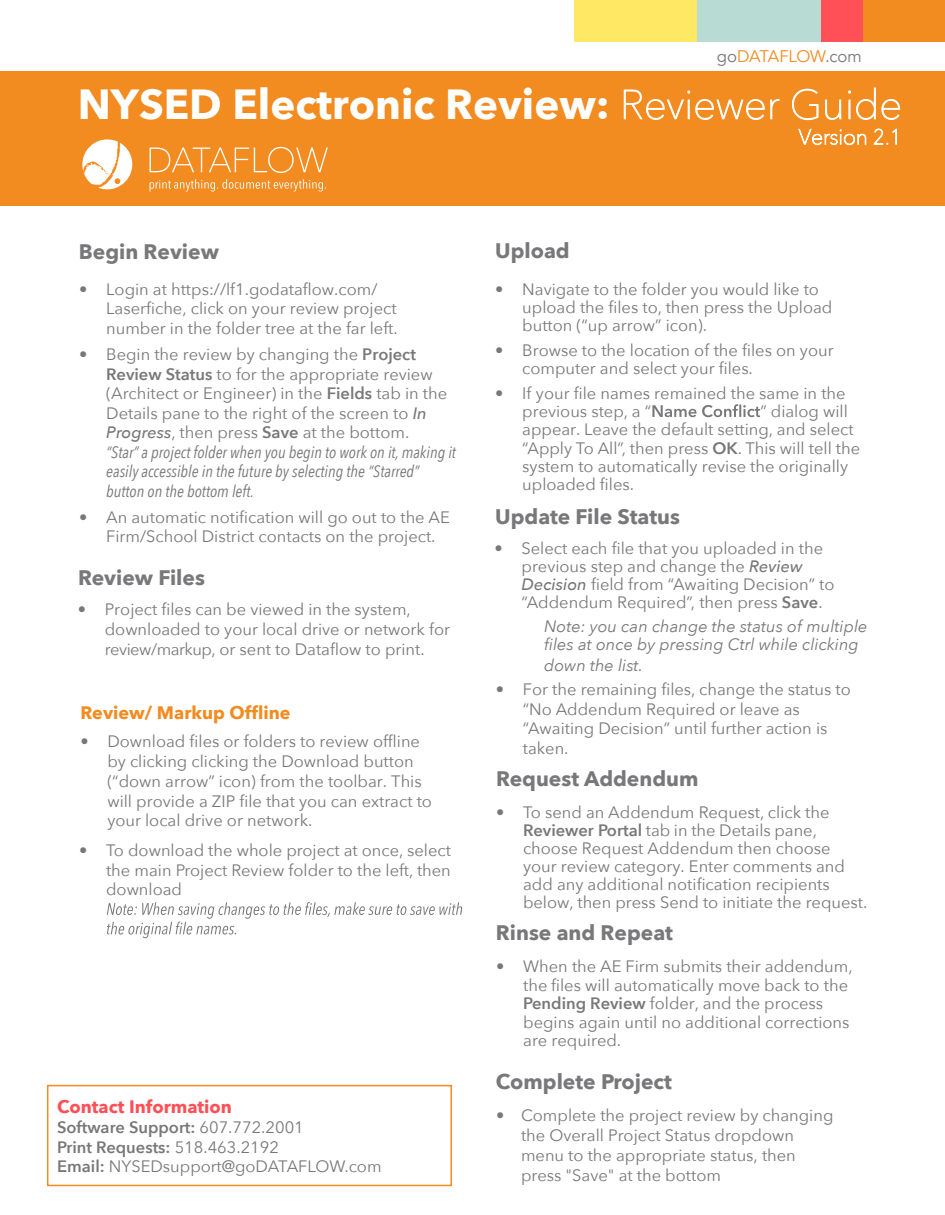
<style>
.page{position:relative;width:945px;height:1215px;background:#fff}
.page>*{position:absolute;margin:0;border:0;box-sizing:border-box;transform-origin:0 0}
.t1{font:700 42px "Avenir Next";color:#fff}
.t2{font:700 21px "Avenir Next";color:#787779}
.t3{font:700 18px "Avenir Next";color:#f28b20}
.t4{font:700 18px "Avenir Next";color:#ff5057}
.t5{font:16.8px "Avenir";letter-spacing:-.01em;color:#f28b20}
.t6{font:16.5px/19.5px "Avenir Next";color:#787779}
.t7{font:italic 16.5px/19.5px "Avenir Next Condensed";color:#787779}
.t8{font:italic 16.5px/18px "Avenir Next";color:#787779}
.s1{color:#787779}
.s2{font-weight:200;font-size:40.5px}
.s3{font-weight:600}
.s4{font-weight:500;font-style:italic}
</style>
<div class="page">
<div style="left:574px;top:0;width:124px;height:41px;background:#ffe964"></div>
<div style="left:698px;top:0;width:123px;height:41px;background:#b8dbd3"></div>
<div style="left:863px;top:0;width:82px;height:41px;background:#f28b20"></div>
<div style="left:821px;top:0;width:42px;height:41px;background:#ff5057"></div>
<div style="left:0;top:71px;width:945px;height:135px;background:#f28b20"></div>
<svg style="left:798px;top:128px;width:99px;height:18px"></svg>
<svg style="left:623px;top:89px;width:157px;height:31px"></svg>
<svg style="left:792px;top:87px;width:109px;height:34px"></svg>
<svg style="left:107px;top:902px;width:355px;height:36px"></svg>
<svg style="left:652px;top:404px;width:108px;height:13px"></svg>
<div style="left:47px;top:1085px;width:405px;height:101px;border:2px solid #f28b20"></div>
<svg style="left:150px;top:179px;width:176px;height:13px"></svg>
<svg style="left:150px;top:147px;width:178px;height:26px"></svg>
<svg style="left:82px;top:139px;width:51px;height:51px"></svg>
<p class="t5" style="left:717px;top:47px;width:146px"><span class="s1">go</span>DATAFLOW<span class="s1">.com</span></p>
<h1 class="t1" style="left:78px;top:68px;width:826px">NYSED Electronic Review: <span class="s2">Reviewer Guide</span></h1>
<p class="t2" style="left:79px;top:233px;width:142px">Begin Review</p>
<p class="t6" style="left:106px;top:279px;width:293px;text-indent:-27px">• Login at https://lf1.godataflow.com/<br>Laserfiche, click on your review project number in the folder tree at the far left.</p>
<p class="t6" style="left:106px;top:344px;width:342px;text-indent:-27px">• Begin the review by changing the <span class="s3">Project Review Status</span> to for the appropriate review (Architect or Engineer) in the <span class="s3">Fields</span> tab in the Details pane to the right of the screen to <span class="s4">In Progress</span>, then press <span class="s3">Save</span> at the bottom.</p>
<p class="t7" style="left:106px;top:442px;width:351px">“Star” a project folder when you begin to work on it, making it easily accessible in the future by selecting the “Starred” button on the bottom left.</p>
<p class="t6" style="left:106px;top:507px;width:345px;text-indent:-27px">• An automatic notification will go out to the AE<br>Firm/School District contacts on the project.</p>
<p class="t2" style="left:78px;top:559px;width:129px">Review Files</p>
<p class="t6" style="left:105px;top:599px;width:347px;text-indent:-27px">• Project files can be viewed in the system, downloaded to your local drive or network for review/markup, or sent to Dataflow to print.</p>
<p class="t3" style="left:80px;top:697px;width:212px">Review/ Markup Offline</p>
<p class="t6" style="left:107px;top:731px;width:326px;text-indent:-27px">• Download files or folders to review offline by clicking clicking the Download button (“down arrow” icon) from the toolbar. This will provide a ZIP file that you can extract to your local drive or network.</p>
<p class="t6" style="left:106px;top:840px;width:346px;text-align:justify;text-indent:-27px">• To download the whole project at once, select the main Project Review folder to the left, then download</p>
<p class="t4" style="left:57px;top:1091px;width:176px">Contact Information</p>
<p class="t6" style="left:57px;top:1116px;width:326px"><span class="s3">Software Support:</span> 607.772.2001<br><span class="s3">Print Requests:</span> 518.463.2192<br><span class="s3">Email:</span> NYSEDsupport@goDATAFLOW.com</p>
<p class="t2" style="left:495px;top:233px;width:76px">Upload</p>
<p class="t6" style="left:522px;top:280px;width:312px;line-height:18px;text-indent:-27px">• Navigate to the folder you would like to upload the files to, then press the Upload button (“up arrow” icon).</p>
<p class="t6" style="left:522px;top:340px;width:313px;line-height:18px;text-indent:-27px">• Browse to the location of the files on your computer and select your files.</p>
<p class="t6" style="left:522px;top:383px;width:325px;line-height:18.3px;text-indent:-27px">• If your file names remained the same in the previous step, a “</p>
<p class="t6" style="left:522px;top:401px;width:339px;line-height:18.3px;text-indent:238px">” dialog will appear. Leave the default setting, and select “Apply To All”, then press <span class="s3">OK</span>. This will tell the system to automatically revise the originally uploaded files.</p>
<p class="t2" style="left:495px;top:498px;width:186px">Update File Status</p>
<p class="t6" style="left:522px;top:538px;width:315px;line-height:18px;text-indent:-27px">• Select each file that you uploaded in the previous step and change the <span class="s4">Review Decision</span> field from “Awaiting Decision” to “Addendum Required”, then press <span class="s3">Save</span>.</p>
<p class="t8" style="left:544px;top:616px;width:325px">Note: you can change the status of multiple files at once by pressing Ctrl while clicking</p>
<p class="t8" style="left:544px;top:655px;width:100px">down the list.</p>
<p class="t6" style="left:523px;top:679px;width:330px;text-indent:-27px">• For the remaining files, change the status to “No Addendum Required or leave as “Awaiting Decision” until further action is taken.</p>
<p class="t2" style="left:496px;top:760px;width:204px">Request Addendum</p>
<p class="t6" style="left:523px;top:803px;width:346px;line-height:18px;text-indent:-27px">• To send an Addendum Request, click the <span class="s3">Reviewer Portal</span> tab in the Details pane, choose Request Addendum then choose your review category. Enter comments and add any additional notification recipients below, then press Send to initiate the request.</p>
<p class="t2" style="left:496px;top:915px;width:179px">Rinse and Repeat</p>
<p class="t6" style="left:523px;top:956px;width:331px;line-height:18.5px;text-indent:-27px">• When the AE Firm submits their addendum, the files will automatically move back to the <span class="s3">Pending Review</span> folder, and the process begins again until no additional corrections are required.</p>
<p class="t2" style="left:496px;top:1063px;width:178px">Complete Project</p>
<p class="t6" style="left:521px;top:1105px;width:314px;text-indent:-25px">• Complete the project review by changing the Overall Project Status dropdown menu to the appropriate status, then press "Save" at the bottom</p>
</div>
